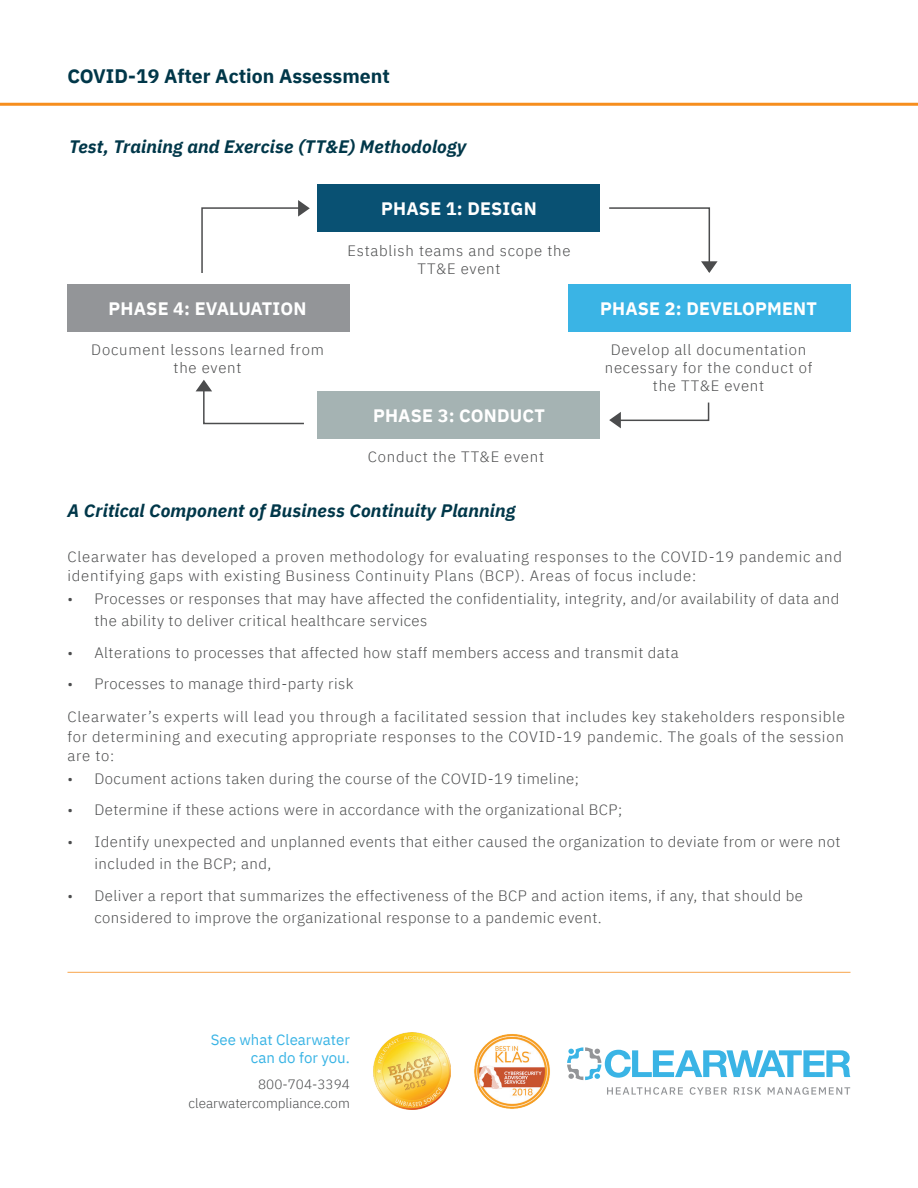
<style>
.page{position:relative;width:918px;height:1188px;background:#fff}
.page>*{position:absolute;margin:0;border:0;box-sizing:border-box;transform-origin:0 0}
.t1{font:700 19.5px "IBM Plex Sans";color:#003749}
.t2{font:italic 700 18px "IBM Plex Sans";letter-spacing:.01em;color:#003749}
.t3{font:700 18px "IBM Plex Sans";letter-spacing:.01em;color:#fff}
.t4{font:300 15px/22.5px "IBM Plex Sans";letter-spacing:.03em;color:#4b4c4d}
.t5{font:300 15px/18px "IBM Plex Sans";letter-spacing:.05em;color:#4b4c4d;text-align:center}
.t6{font:15px/18px "IBM Plex Sans";color:#3ab4e5;text-align:right}
.t7{font:300 13.5px/19.5px "IBM Plex Sans";color:#4b4c4d;text-align:right}
</style>
<div class="page">
<div style="left:568px;top:284px;width:282px;height:47px;background:#3ab4e5"></div>
<hr style="left:0;top:103px;width:918px;height:3px;background:#f68e1e">
<svg style="left:567px;top:1047px;width:284px;height:33px"></svg>
<svg style="left:607px;top:1087px;width:76px;height:8px"></svg>
<svg style="left:690px;top:1087px;width:37px;height:8px"></svg>
<svg style="left:734px;top:1087px;width:27px;height:8px"></svg>
<svg style="left:768px;top:1087px;width:82px;height:8px"></svg>
<img style="left:374px;top:1033px;width:76px;height:76px">
<img style="left:474px;top:1034px;width:76px;height:75px">
<div style="left:318px;top:184px;width:282px;height:48px;background:#095173"></div>
<div style="left:318px;top:391px;width:282px;height:48px;background:#a5b3b3"></div>
<div style="left:68px;top:284px;width:282px;height:47px;background:#939598"></div>
<svg style="left:609px;top:207px;width:109px;height:66px"></svg>
<svg style="left:609px;top:402px;width:101px;height:26px"></svg>
<svg style="left:196px;top:380px;width:108px;height:45px"></svg>
<svg style="left:201px;top:200px;width:109px;height:73px"></svg>
<hr style="left:68px;top:972px;width:782px;height:1px;background:#f68e1e">
<h1 class="t1" style="left:68px;top:60px;width:324px">COVID-19 After Action Assessment</h1>
<p class="t2" style="left:69px;top:132px;width:398px">Test, Training and Exercise (TT&amp;E) Methodology</p>
<p class="t3" style="left:381px;top:194px;width:157px">PHASE 1: DESIGN</p>
<p class="t3" style="left:109px;top:294px;width:200px">PHASE 4: EVALUATION</p>
<p class="t5" style="left:91px;top:339px;width:234px">Document lessons learned from the event</p>
<p class="t5" style="left:348px;top:240px;width:224px">Establish teams and scope the<br>TT&amp;E event</p>
<p class="t3" style="left:373px;top:401px;width:173px">PHASE 3: CONDUCT</p>
<p class="t5" style="left:368px;top:446px;width:178px">Conduct the TT&amp;E event</p>
<p class="t3" style="left:600px;top:294px;width:218px">PHASE 2: DEVELOPMENT</p>
<p class="t5" style="left:605px;top:339px;width:209px">Develop all documentation necessary for the conduct of the TT&amp;E event</p>
<p class="t2" style="left:68px;top:496px;width:450px">A Critical Component of Business Continuity Planning</p>
<p class="t5" style="left:68px;top:545px;width:776px;line-height:19.5px;text-align:left">Clearwater has developed a proven methodology for evaluating responses to the COVID-19 pandemic and identifying gaps with existing Business Continuity Plans (BCP). Areas of focus include:</p>
<p class="t4" style="left:94px;top:586px;width:746px;text-indent:-27px">• Processes or responses that may have affected the confidentiality, integrity, and/or availability of data and the ability to deliver critical healthcare services</p>
<p class="t4" style="left:68px;top:640px;width:613px">• Alterations to processes that affected how staff members access and transmit data</p>
<p class="t4" style="left:68px;top:671px;width:287px">• Processes to manage third-party risk</p>
<p class="t4" style="left:68px;top:706px;width:779px;line-height:19.5px;text-align:justify">Clearwater’s experts will lead you through a facilitated session that includes key stakeholders responsible for determining and executing appropriate responses to the COVID-19 pandemic. The goals of the session are to:</p>
<p class="t4" style="left:68px;top:766px;width:513px">• Document actions taken during the course of the COVID-19 timeline;</p>
<p class="t4" style="left:68px;top:797px;width:556px">• Determine if these actions were in accordance with the organizational BCP;</p>
<p class="t4" style="left:94px;top:829px;width:747px;text-indent:-27px">• Identify unexpected and unplanned events that either caused the organization to deviate from or were not included in the BCP; and,</p>
<p class="t4" style="left:95px;top:883px;width:710px;text-indent:-27px">• Deliver a report that summarizes the effectiveness of the BCP and action items, if any, that should be considered to improve the organizational response to a pandemic event.</p>
<p class="t6" style="left:211px;top:1029px;width:141px">See what Clearwater can do for you.</p>
<p class="t7" style="left:189px;top:1073px;width:163px">800-704-3394 clearwatercompliance.com</p>
</div>
